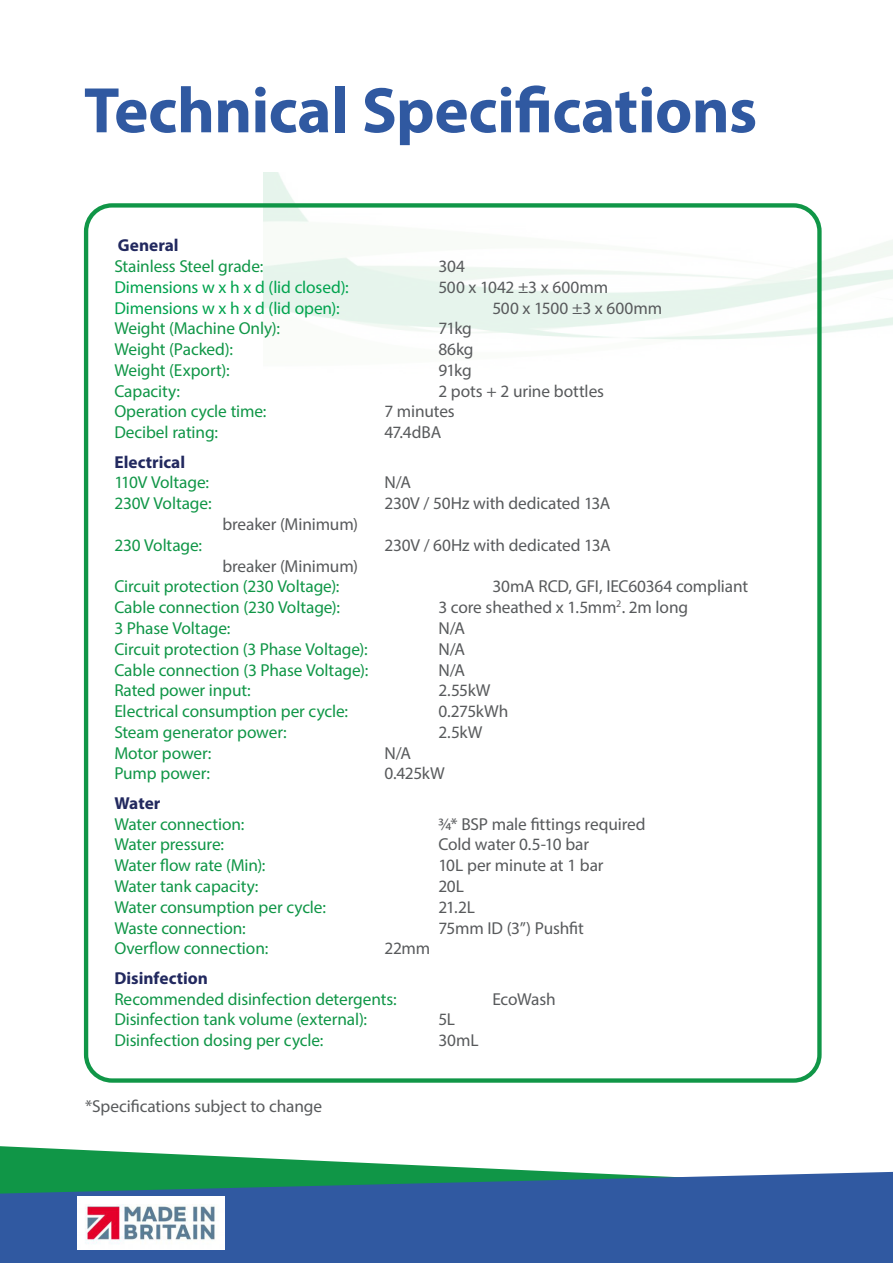
<style>
.page{position:relative;width:893px;height:1263px;background:#fff}
.page>*{position:absolute;margin:0;border:0;box-sizing:border-box;transform-origin:0 0}
.t1{font:700 64.95px "Myriad Pro";letter-spacing:-.01em;color:#3059a1}
.t2{font:17.25px "Myriad Pro";letter-spacing:-.005em;color:#109647}
.t3{font:17.25px "Myriad Pro";letter-spacing:-.01em;color:#585a5c}
.t4{font:17.25px "Myriad Pro";letter-spacing:-.005em;color:#00a34e}
.t5{font:700 17.25px "Myriad Pro";color:#22295f}
</style>
<div class="page">
<img style="left:264px;top:172px;width:629px;height:168px">
<div style="left:84px;top:203px;width:738px;height:880px;border:4px solid #109647;border-radius:26px"></div>
<svg style="left:0;top:1146px;width:893px;height:26px"></svg>
<svg style="left:0;top:1172px;width:893px;height:91px;background:#2e6297"></svg>
<img style="left:77px;top:1196px;width:147px;height:53px">
<p class="t1" style="left:84px;top:68px;width:675px">Technical Specifications</p>
<p class="t5" style="left:118px;top:234px;width:62px">General</p>
<p class="t2" style="left:114px;top:256px;width:150px">Stainless Steel grade:</p>
<p class="t3" style="left:438px;top:256px;width:28px">304</p>
<p class="t4" style="left:114px;top:276px;width:236px">Dimensions w x h x d (lid closed):</p>
<p class="t3" style="left:438px;top:276px;width:171px">500 x 1042 ±3 x 600mm</p>
<p class="t4" style="left:114px;top:297px;width:227px">Dimensions w x h x d (lid open):</p>
<p class="t3" style="left:492px;top:297px;width:171px">500 x 1500 ±3 x 600mm</p>
<p class="t2" style="left:114px;top:318px;width:167px">Weight (Machine Only):</p>
<p class="t3" style="left:438px;top:318px;width:35px">71kg</p>
<p class="t2" style="left:114px;top:339px;width:120px">Weight (Packed):</p>
<p class="t3" style="left:438px;top:339px;width:37px">86kg</p>
<p class="t2" style="left:114px;top:359px;width:117px">Weight (Export):</p>
<p class="t3" style="left:438px;top:359px;width:35px">91kg</p>
<p class="t2" style="left:114px;top:380px;width:67px">Capacity:</p>
<p class="t3" style="left:438px;top:380px;width:167px">2 pots + 2 urine bottles</p>
<p class="t2" style="left:114px;top:401px;width:154px">Operation cycle time:</p>
<p class="t3" style="left:384px;top:401px;width:72px">7 minutes</p>
<p class="t2" style="left:114px;top:422px;width:105px">Decibel rating:</p>
<p class="t3" style="left:384px;top:422px;width:58px">47.4dBA</p>
<p class="t5" style="left:114px;top:451px;width:72px">Electrical</p>
<p class="t2" style="left:114px;top:472px;width:96px">110V Voltage:</p>
<p class="t3" style="left:384px;top:472px;width:28px">N/A</p>
<p class="t2" style="left:114px;top:493px;width:99px">230V Voltage:</p>
<p class="t3" style="left:384px;top:493px;width:228px">230V / 50Hz with dedicated 13A</p>
<p class="t3" style="left:222px;top:514px;width:137px">breaker (Minimum)</p>
<p class="t2" style="left:114px;top:534px;width:89px">230 Voltage:</p>
<p class="t3" style="left:384px;top:534px;width:228px">230V / 60Hz with dedicated 13A</p>
<p class="t3" style="left:222px;top:555px;width:137px">breaker (Minimum)</p>
<p class="t2" style="left:114px;top:576px;width:227px">Circuit protection (230 Voltage):</p>
<p class="t3" style="left:492px;top:576px;width:257px">30mA RCD, GFI, IEC60364 compliant</p>
<p class="t2" style="left:114px;top:597px;width:227px">Cable connection (230 Voltage):</p>
<p class="t3" style="left:438px;top:597px;width:251px">3 core sheathed x 1.5mm<sup>2</sup>. 2m long</p>
<p class="t2" style="left:114px;top:617px;width:118px">3 Phase Voltage:</p>
<p class="t3" style="left:438px;top:617px;width:28px">N/A</p>
<p class="t2" style="left:114px;top:638px;width:255px">Circuit protection (3 Phase Voltage):</p>
<p class="t3" style="left:438px;top:638px;width:28px">N/A</p>
<p class="t2" style="left:114px;top:659px;width:255px">Cable connection (3 Phase Voltage):</p>
<p class="t3" style="left:438px;top:659px;width:28px">N/A</p>
<p class="t2" style="left:114px;top:680px;width:138px">Rated power input:</p>
<p class="t3" style="left:438px;top:680px;width:54px">2.55kW</p>
<p class="t2" style="left:114px;top:701px;width:235px">Electrical consumption per cycle:</p>
<p class="t3" style="left:438px;top:701px;width:71px">0.275kWh</p>
<p class="t2" style="left:114px;top:721px;width:174px">Steam generator power:</p>
<p class="t3" style="left:438px;top:721px;width:46px">2.5kW</p>
<p class="t2" style="left:114px;top:742px;width:99px">Motor power:</p>
<p class="t3" style="left:384px;top:742px;width:28px">N/A</p>
<p class="t2" style="left:114px;top:763px;width:97px">Pump power:</p>
<p class="t3" style="left:384px;top:763px;width:62px">0.425kW</p>
<p class="t5" style="left:114px;top:792px;width:48px">Water</p>
<p class="t2" style="left:114px;top:813px;width:132px">Water connection:</p>
<p class="t3" style="left:438px;top:813px;width:209px">3⁄4* BSP male fittings required</p>
<p class="t2" style="left:114px;top:834px;width:111px">Water pressure:</p>
<p class="t3" style="left:438px;top:834px;width:152px">Cold water 0.5-10 bar</p>
<p class="t2" style="left:114px;top:855px;width:153px">Water flow rate (Min):</p>
<p class="t3" style="left:438px;top:855px;width:167px">10L per minute at 1 bar</p>
<p class="t2" style="left:114px;top:876px;width:146px">Water tank capacity:</p>
<p class="t3" style="left:438px;top:876px;width:27px">20L</p>
<p class="t2" style="left:114px;top:896px;width:213px">Water consumption per cycle:</p>
<p class="t3" style="left:438px;top:896px;width:38px">21.2L</p>
<p class="t2" style="left:114px;top:917px;width:133px">Waste connection:</p>
<p class="t3" style="left:438px;top:917px;width:147px">75mm ID (3”) Pushfit</p>
<p class="t2" style="left:114px;top:938px;width:155px">Overflow connection:</p>
<p class="t3" style="left:384px;top:938px;width:47px">22mm</p>
<p class="t5" style="left:114px;top:967px;width:95px">Disinfection</p>
<p class="t2" style="left:114px;top:988px;width:284px">Recommended disinfection detergents:</p>
<p class="t3" style="left:492px;top:988px;width:65px">EcoWash</p>
<p class="t2" style="left:114px;top:1009px;width:254px">Disinfection tank volume (external):</p>
<p class="t3" style="left:438px;top:1009px;width:18px">5L</p>
<p class="t2" style="left:114px;top:1030px;width:211px">Disinfection dosing per cycle:</p>
<p class="t3" style="left:438px;top:1030px;width:42px">30mL</p>
<p class="t3" style="left:85px;top:1096px;width:238px">*Specifications subject to change</p>
</div>
